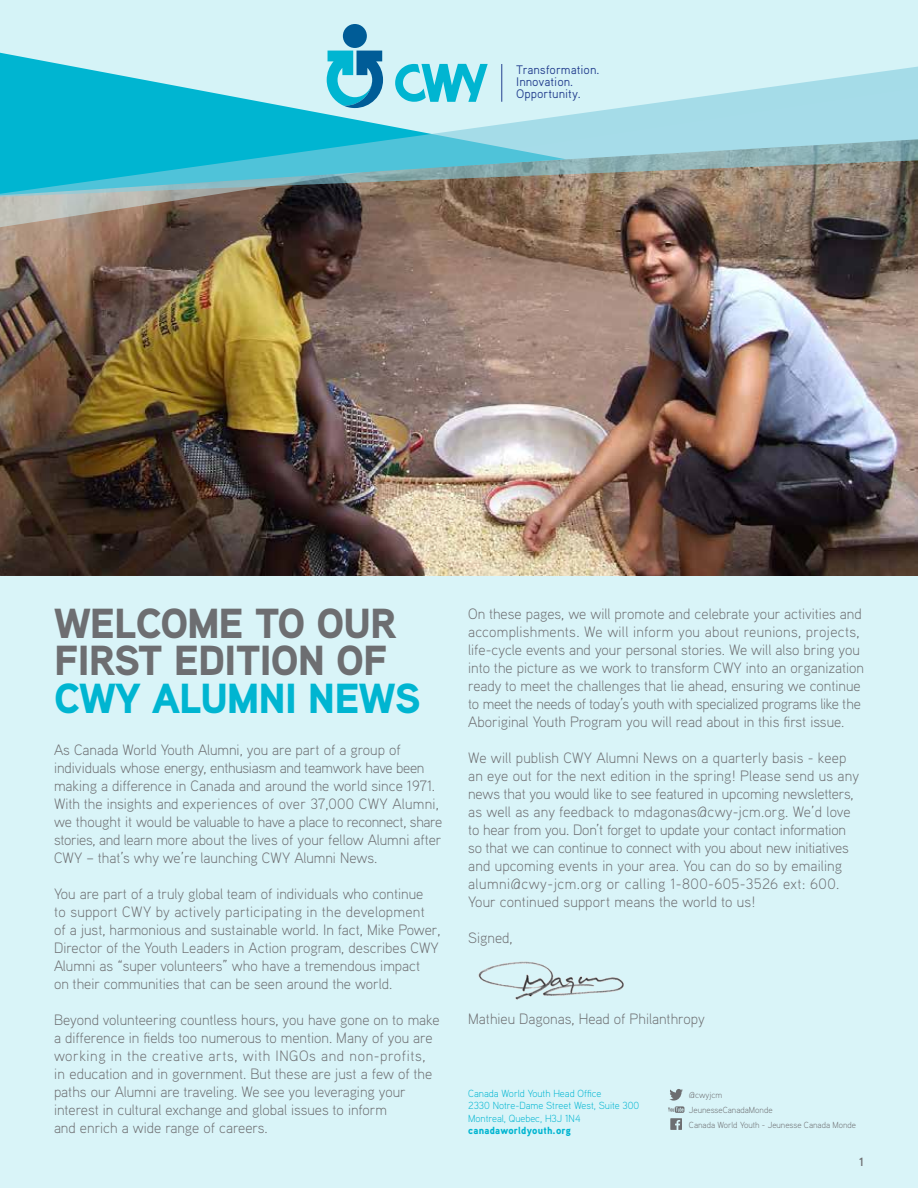
<style>
.page{position:relative;width:918px;height:1188px;background:#d9f4f8}
.page>*{position:absolute;margin:0;border:0;box-sizing:border-box;transform-origin:0 0}
.t1{font:900 42px/37.5px "Aaux Pro";letter-spacing:-.02em;color:#6d6e71}
.t2{font:900 42px "Aaux Pro";letter-spacing:-.02em;color:#00b5d1}
.t3{font:300 15px/18px "Aaux Pro";color:#6d6e71}
.t4{font:12.45px/12.5px "Aaux Pro";color:#25408f}
.t5{font:700 12px "Aaux Pro";color:#6d6e71}
.t6{font:300 10.35px/12.3px "Aaux Pro";color:#00b5d1}
.t7{font:900 10.35px "Aaux Pro";letter-spacing:.02em;color:#00b5d1}
.t8{font:300 8.85px "Aaux Pro";color:#6d6e71}
</style>
<div class="page">
<img style="left:0;top:230px;width:918px;height:346px">
<svg style="left:0;top:24px;width:918px;height:206px"></svg>
<svg style="left:327px;top:51px;width:56px;height:2px"></svg>
<div style="left:343px;top:24px;width:24px;height:24px;background:#005c97;border-radius:50%"></div>
<svg style="left:0;top:53px;width:566px;height:12px"></svg>
<svg style="left:0;top:65px;width:918px;height:133px"></svg>
<hr style="left:501px;top:64px;width:1px;height:38px;background:#25408f">
<svg style="left:668px;top:1089px;width:16px;height:41px"></svg>
<img style="left:478px;top:961px;width:146px;height:39px">
<p class="t4" style="left:516px;top:63px;width:85px">Transformation.<br>Innovation.<br>Opportunity.</p>
<h1 class="t1" style="left:54px;top:603px;width:344px">WELCOME TO OUR<br>FIRST EDITION OF</h1>
<h1 class="t2" style="left:54px;top:671px;width:368px">CWY ALUMNI NEWS</h1>
<p class="t3" style="left:54px;top:740px;width:390px">As Canada World Youth Alumni, you are part of a group of individuals whose energy, enthusiasm and teamwork have been making a difference in Canada and around the world since 1971.<br>With the insights and experiences of over 37,000 CWY Alumni, we thought it would be valuable to have a place to reconnect, share stories, and learn more about the lives of your fellow Alumni after CWY – that’s why we’re launching CWY Alumni News.</p>
<p class="t3" style="left:54px;top:884px;width:388px">You are part of a truly global team of individuals who continue<br>to support CWY by actively participating in the development<br>of a just, harmonious and sustainable world. In fact, Mike Power, Director of the Youth Leaders in Action program, describes CWY Alumni as “super volunteers” who have a tremendous impact<br>on their communities that can be seen around the world.</p>
<p class="t3" style="left:54px;top:1010px;width:387px">Beyond volunteering countless hours, you have gone on to make a difference in fields too numerous to mention. Many of you are working in the creative arts, with INGOs and non-profits, in education and in government. But these are just a few of the paths our Alumni are traveling. We see you leveraging your interest in cultural exchange and global issues to inform<br>and enrich a wide range of careers.</p>
<p class="t3" style="left:468px;top:605px;width:397px">On these pages, we will promote and celebrate your activities and accomplishments. We will inform you about reunions, projects, life-cycle events and your personal stories. We will also bring you into the picture as we work to transform CWY into an organization ready to meet the challenges that lie ahead, ensuring we continue to meet the needs of today’s youth with specialized programs like the Aboriginal Youth Program you will read about in this first issue.</p>
<p class="t3" style="left:468px;top:749px;width:392px">We will publish CWY Alumni News on a quarterly basis - keep an eye out for the next edition in the spring! Please send us any news that you would like to see featured in upcoming newsletters, as well as any feedback to mdagonas@cwy-jcm.org. We’d love to hear from you. Don’t forget to update your contact information so that we can continue to connect with you about new initiatives and upcoming events in your area. You can do so by emailing alumni@cwy-jcm.org or calling 1-800-605-3526 ext: 600.<br>Your continued support means the world to us!</p>
<p class="t3" style="left:468px;top:929px;width:46px">Signed,</p>
<p class="t3" style="left:468px;top:1010px;width:238px">Mathieu Dagonas, Head of Philanthropy</p>
<p class="t6" style="left:468px;top:1087px;width:173px">Canada World Youth Head Office<br>2330 Notre-Dame Street West, Suite 300<br>Montreal, Quebec, H3J 1N4</p>
<p class="t7" style="left:468px;top:1124px;width:104px">canadaworldyouth.org</p>
<p class="t8" style="left:689px;top:1090px;width:35px">@cwyjcm</p>
<p class="t8" style="left:689px;top:1119px;width:169px">Canada World Youth - Jeunesse Canada Monde</p>
<p class="t8" style="left:689px;top:1104px;width:85px">JeunesseCanadaMonde</p>
<p class="t5" style="left:859px;top:1154px;width:6px">1</p>
</div>
